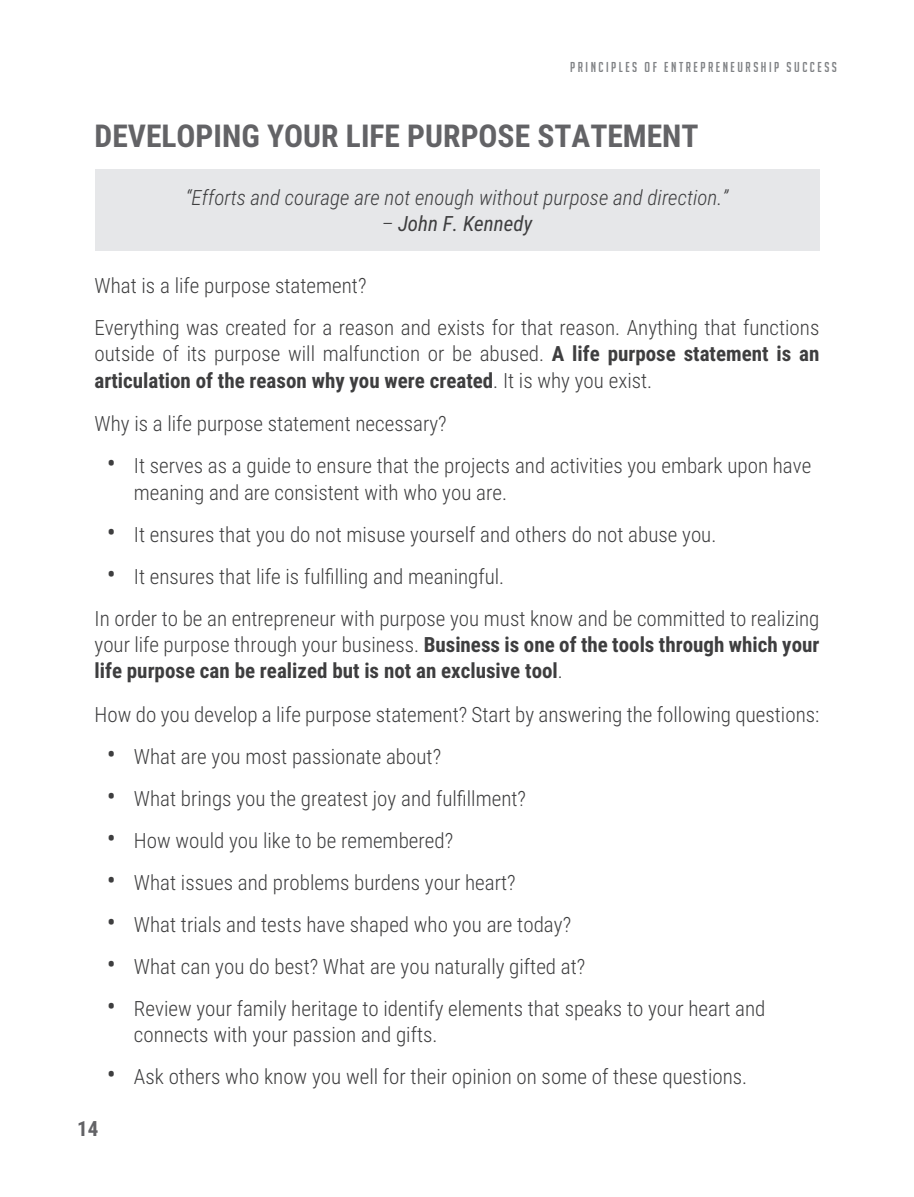
<style>
.page{position:relative;width:914px;height:1197px;background:#fff}
.page>*{position:absolute;margin:0;border:0;box-sizing:border-box;transform-origin:0 0}
.t1{font:700 31.5px "Roboto Condensed";color:#636366}
.t2{font:300 21px/42px "Roboto Condensed";color:#3e3e3f}
.t3{font:700 21px/26.2px "Roboto Condensed";color:#3e3e3f}
.t4{font:italic 300 21px "Roboto Condensed";color:#3e3e3f}
.t5{font:italic 21px "Roboto Condensed";color:#3e3e3f}
.t6{font:700 21px "Roboto Condensed";color:#636366}
.t7{font:14px "Big Noodle Titling";letter-spacing:.18em;color:#808285}
.s1{font-weight:300}
.s2{font-size:28px}
</style>
<div class="page">
<div style="left:95px;top:170px;width:724px;height:81px;background:#e6e7e9"></div>
<p class="t7" style="left:570px;top:60px;width:268px">PRINCIPLES OF ENTREPRENEURSHIP SUCCESS</p>
<h1 class="t1" style="left:94px;top:114px;width:605px">DEVELOPING YOUR LIFE PURPOSE STATEMENT</h1>
<p class="t4" style="left:186px;top:182px;width:544px">“Efforts and courage are not enough without purpose and direction.”</p>
<p class="t5" style="left:381px;top:209px;width:152px"><span class="s1">–</span> John F. Kennedy</p>
<p class="t2" style="left:94px;top:264px;width:726px">What is a life purpose statement?<br>Everything was created for a reason and exists for that reason. Anything that functions</p>
<p class="t3" style="left:94px;top:340px;width:726px"><span class="s1">outside of its purpose will malfunction or be abused.</span> A life purpose statement is an articulation of the reason why you were created<span class="s1">. It is why you exist.</span></p>
<p class="t2" style="left:94px;top:402px;width:353px">Why is a life purpose statement necessary?</p>
<p class="t2" style="left:134px;top:452px;width:679px;line-height:26.2px;text-indent:-27px"><span class="s2">•</span> It serves as a guide to ensure that the projects and activities you embark upon have meaning and are consistent with who you are.</p>
<p class="t2" style="left:107px;top:512px;width:611px"><span class="s2">•</span> It ensures that you do not misuse yourself and others do not abuse you.</p>
<p class="t2" style="left:94px;top:554px;width:726px;text-indent:12px"><span class="s2">•</span> It ensures that life is fulfilling and meaningful.<br>In order to be an entrepreneur with purpose you must know and be committed to realizing</p>
<p class="t3" style="left:94px;top:631px;width:726px"><span class="s1">your life purpose through your business.</span> Business is one of the tools through which your life purpose can be realized but is not an exclusive tool<span class="s1">.</span></p>
<p class="t2" style="left:94px;top:693px;width:726px">How do you develop a life purpose statement? Start by answering the following questions:</p>
<p class="t2" style="left:107px;top:735px;width:336px"><span class="s2">•</span> What are you most passionate about?</p>
<p class="t2" style="left:107px;top:777px;width:420px"><span class="s2">•</span> What brings you the greatest joy and fulfillment?</p>
<p class="t2" style="left:107px;top:819px;width:348px"><span class="s2">•</span> How would you like to be remembered?</p>
<p class="t2" style="left:107px;top:861px;width:410px"><span class="s2">•</span> What issues and problems burdens your heart?</p>
<p class="t2" style="left:107px;top:903px;width:466px"><span class="s2">•</span> What trials and tests have shaped who you are today?</p>
<p class="t2" style="left:107px;top:945px;width:480px"><span class="s2">•</span> What can you do best? What are you naturally gifted at?</p>
<p class="t2" style="left:134px;top:995px;width:633px;line-height:26.2px;text-indent:-27px"><span class="s2">•</span> Review your family heritage to identify elements that speaks to your heart and connects with your passion and gifts.</p>
<p class="t2" style="left:107px;top:1055px;width:642px"><span class="s2">•</span> Ask others who know you well for their opinion on some of these questions.</p>
<p class="t6" style="left:77px;top:1114px;width:23px">14</p>
</div>
